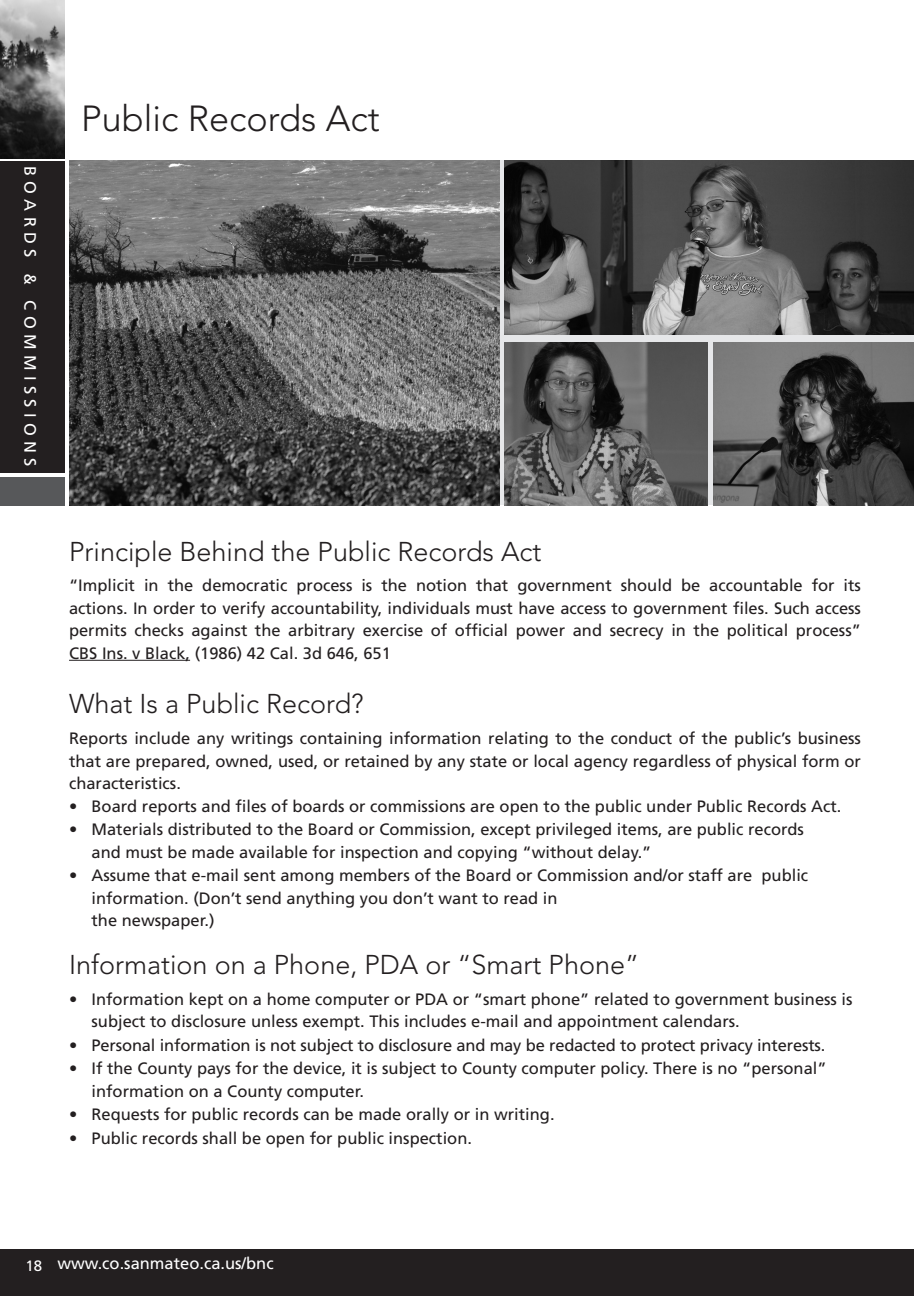
<style>
.page{position:relative;width:914px;height:1296px;background:#fff}
.page>*{position:absolute;margin:0;border:0;box-sizing:border-box;transform-origin:0 0}
.Subhead_1{font:300 36px "Avenir";color:#231f20}
.subhead2{font:300 27px "Avenir";color:#231f20}
.Bullets{font:16.5px/22.5px "Frutiger";color:#231f20}
.Body{font:16.5px/22.5px "Frutiger";color:#231f20;text-align:justify}
.Body-2{font:16.5px "Frutiger";color:#fff}
.Body-3{font:16.5px "Frutiger";letter-spacing:.325em;color:#fff}
.t1{font:15px "Frutiger";color:#fff}
</style>
<div class="page">
<div style="left:0;top:1249px;width:914px;height:47px;background:#231f20"></div>
<div style="left:0;top:161px;width:65px;height:312px;background:#231f20"></div>
<div style="left:69px;top:160px;width:845px;height:345px;background:#e6e7e9"></div>
<img style="left:504px;top:160px;width:410px;height:174px">
<img style="left:504px;top:342px;width:204px;height:164px">
<img style="left:714px;top:342px;width:200px;height:164px">
<img style="left:69px;top:161px;width:431px;height:345px">
<hr style="left:69px;top:660px;width:121px;height:1px;background:#231f20">
<img style="left:0;top:0;width:65px;height:158px">
<div style="left:0;top:478px;width:65px;height:28px;background:#57585a"></div>
<p class="Body-3" style="left:40px;top:166px;width:302px;rotate:90deg">BOARDS &amp; COMMISSIONS</p>
<p class="Subhead_1" style="left:81px;top:97px;width:300px">Public Records Act</p>
<p class="subhead2" style="left:69px;top:535px;width:474px">Principle Behind the Public Records Act</p>
<p class="Body" style="left:69px;top:574px;width:793px">“Implicit in the democratic process is the notion that government should be accountable for its actions. In order to verify accountability, individuals must have access to government files. Such access permits checks against the arbitrary exercise of official power and secrecy in the political process” CBS Ins. v Black, (1986) 42 Cal. 3d 646, 651</p>
<p class="subhead2" style="left:69px;top:688px;width:296px">What Is a Public Record?</p>
<p class="Body" style="left:69px;top:727px;width:793px">Reports include any writings containing information relating to the conduct of the public’s business that are prepared, owned, used, or retained by any state or local agency regardless of physical form or characteristics.</p>
<p class="Bullets" style="left:69px;top:794px;width:774px">• Board reports and files of boards or commissions are open to the public under Public Records Act.</p>
<p class="Bullets" style="left:92px;top:818px;width:714px;text-indent:-22px">• Materials distributed to the Board or Commission, except privileged items, are public records and must be made available for inspection and copying “without delay.”</p>
<p class="Bullets" style="left:92px;top:864px;width:718px;text-indent:-22px">• Assume that e-mail sent among members of the Board or Commission and/or staff are public information. (Don’t send anything you don’t want to read in<br>the newspaper.)</p>
<p class="subhead2" style="left:69px;top:949px;width:572px">Information on a Phone, PDA or “Smart Phone”</p>
<p class="Bullets" style="left:92px;top:988px;width:763px;text-indent:-22px">• Information kept on a home computer or PDA or “smart phone” related to government business is subject to disclosure unless exempt. This includes e-mail and appointment calendars.</p>
<p class="Bullets" style="left:69px;top:1034px;width:758px">• Personal information is not subject to disclosure and may be redacted to protect privacy interests.</p>
<p class="Bullets" style="left:92px;top:1057px;width:737px;text-indent:-22px">• If the County pays for the device, it is subject to County computer policy. There is no “personal” information on a County computer.</p>
<p class="Bullets" style="left:69px;top:1103px;width:487px">• Requests for public records can be made orally or in writing.</p>
<p class="Bullets" style="left:69px;top:1127px;width:404px">• Public records shall be open for public inspection.</p>
<p class="t1" style="left:26px;top:1257px;width:18px">18</p>
<p class="Body-2" style="left:57px;top:1254px;width:218px">www.co.sanmateo.ca.us/bnc</p>
</div>
